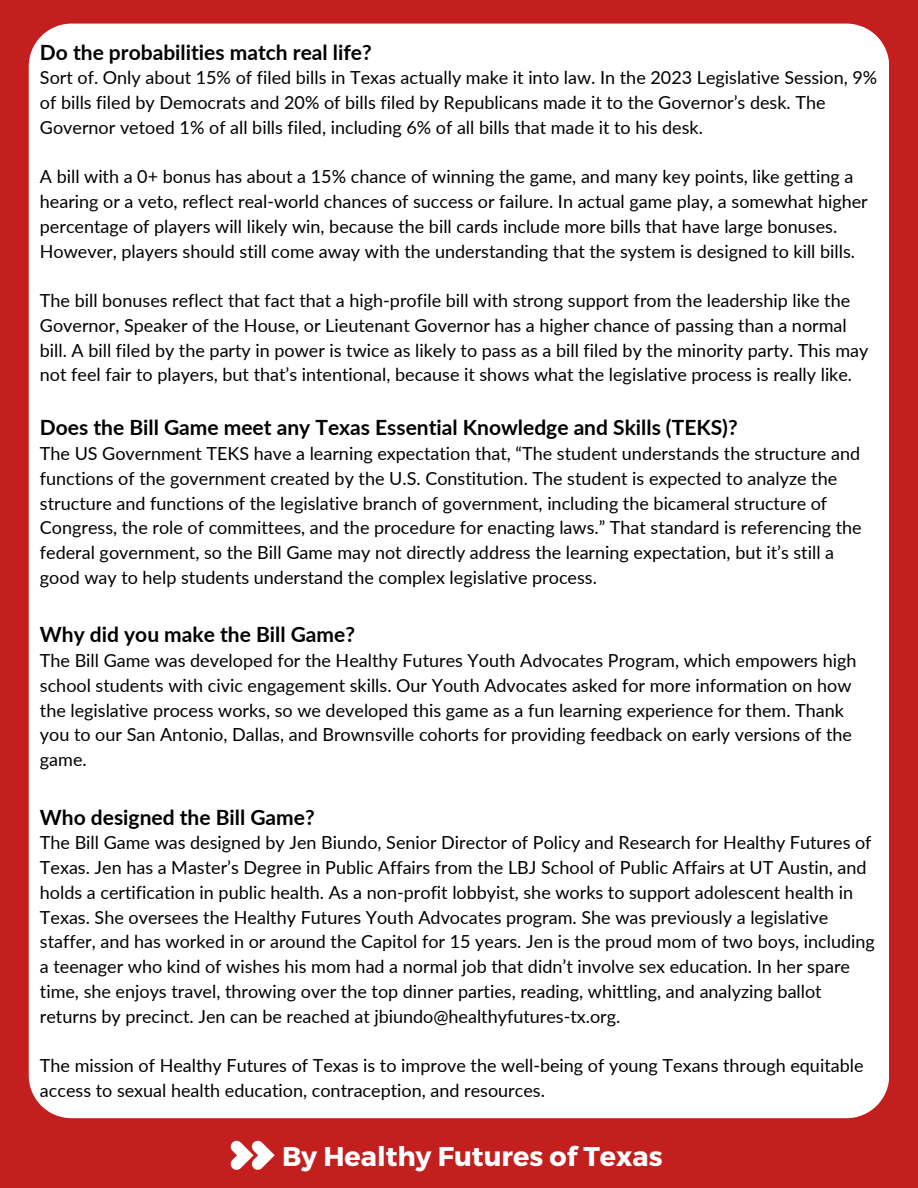
<style>
.page{position:relative;width:918px;height:1188px;background:#c41f1f}
.page>*{position:absolute;margin:0;border:0;box-sizing:border-box;transform-origin:0 0}
.t1{font:700 27px "Montserrat";color:#fff}
.t2{font:700 21px "Lato";color:#000}
.t3{font:18px/24.8px "Lato";color:#000}
</style>
<div class="page">
<div style="left:29px;top:24px;width:860px;height:1094px;background:#fff"></div>
<img style="left:214px;top:1118px;width:74px;height:52px">
<p class="t2" style="left:40px;top:39px;width:333px">Do the probabilities match real life?</p>
<p class="t3" style="left:40px;top:65px;width:839px">Sort of. Only about 15% of filed bills in Texas actually make it into law. In the 2023 Legislative Session, 9% of bills filed by Democrats and 20% of bills filed by Republicans made it to the Governor’s desk. The<br>Governor vetoed 1% of all bills filed, including 6% of all bills that made it to his desk.</p>
<p class="t3" style="left:40px;top:164px;width:829px">A bill with a 0+ bonus has about a 15% chance of winning the game, and many key points, like getting a hearing or a veto, reflect real-world chances of success or failure. In actual game play, a somewhat higher percentage of players will likely win, because the bill cards include more bills that have large bonuses.<br>However, players should still come away with the understanding that the system is designed to kill bills.</p>
<p class="t3" style="left:40px;top:288px;width:830px">The bill bonuses reflect that fact that a high-profile bill with strong support from the leadership like the Governor, Speaker of the House, or Lieutenant Governor has a higher chance of passing than a normal bill. A bill filed by the party in power is twice as likely to pass as a bill filed by the minority party. This may not feel fair to players, but that’s intentional, because it shows what the legislative process is really like.</p>
<p class="t2" style="left:40px;top:415px;width:699px">Does the Bill Game meet any Texas Essential Knowledge and Skills (TEKS)?</p>
<p class="t3" style="left:40px;top:441px;width:823px">The US Government TEKS have a learning expectation that, “The student understands the structure and functions of the government created by the U.S. Constitution. The student is expected to analyze the structure and functions of the legislative branch of government, including the bicameral structure of Congress, the role of committees, and the procedure for enacting laws.” That standard is referencing the federal government, so the Bill Game may not directly address the learning expectation, but it’s still a good way to help students understand the complex legislative process.</p>
<p class="t2" style="left:40px;top:622px;width:317px">Why did you make the Bill Game?</p>
<p class="t3" style="left:40px;top:648px;width:818px">The Bill Game was developed for the Healthy Futures Youth Advocates Program, which empowers high school students with civic engagement skills. Our Youth Advocates asked for more information on how the legislative process works, so we developed this game as a fun learning experience for them. Thank you to our San Antonio, Dallas, and Brownsville cohorts for providing feedback on early versions of the game.</p>
<p class="t2" style="left:40px;top:804px;width:276px">Who designed the Bill Game?</p>
<p class="t3" style="left:40px;top:830px;width:836px">The Bill Game was designed by Jen Biundo, Senior Director of Policy and Research for Healthy Futures of Texas. Jen has a Master’s Degree in Public Affairs from the LBJ School of Public Affairs at UT Austin, and holds a certification in public health. As a non-profit lobbyist, she works to support adolescent health in Texas. She oversees the Healthy Futures Youth Advocates program. She was previously a legislative staffer, and has worked in or around the Capitol for 15 years. Jen is the proud mom of two boys, including a teenager who kind of wishes his mom had a normal job that didn’t involve sex education. In her spare time, she enjoys travel, throwing over the top dinner parties, reading, whittling, and analyzing ballot returns by precinct. Jen can be reached at jbiundo@healthyfutures-tx.org.</p>
<p class="t3" style="left:40px;top:1053px;width:825px">The mission of Healthy Futures of Texas is to improve the well-being of young Texans through equitable access to sexual health education, contraception, and resources.</p>
<p class="t1" style="left:282px;top:1139px;width:382px">By Healthy Futures of Texas</p>
</div>
